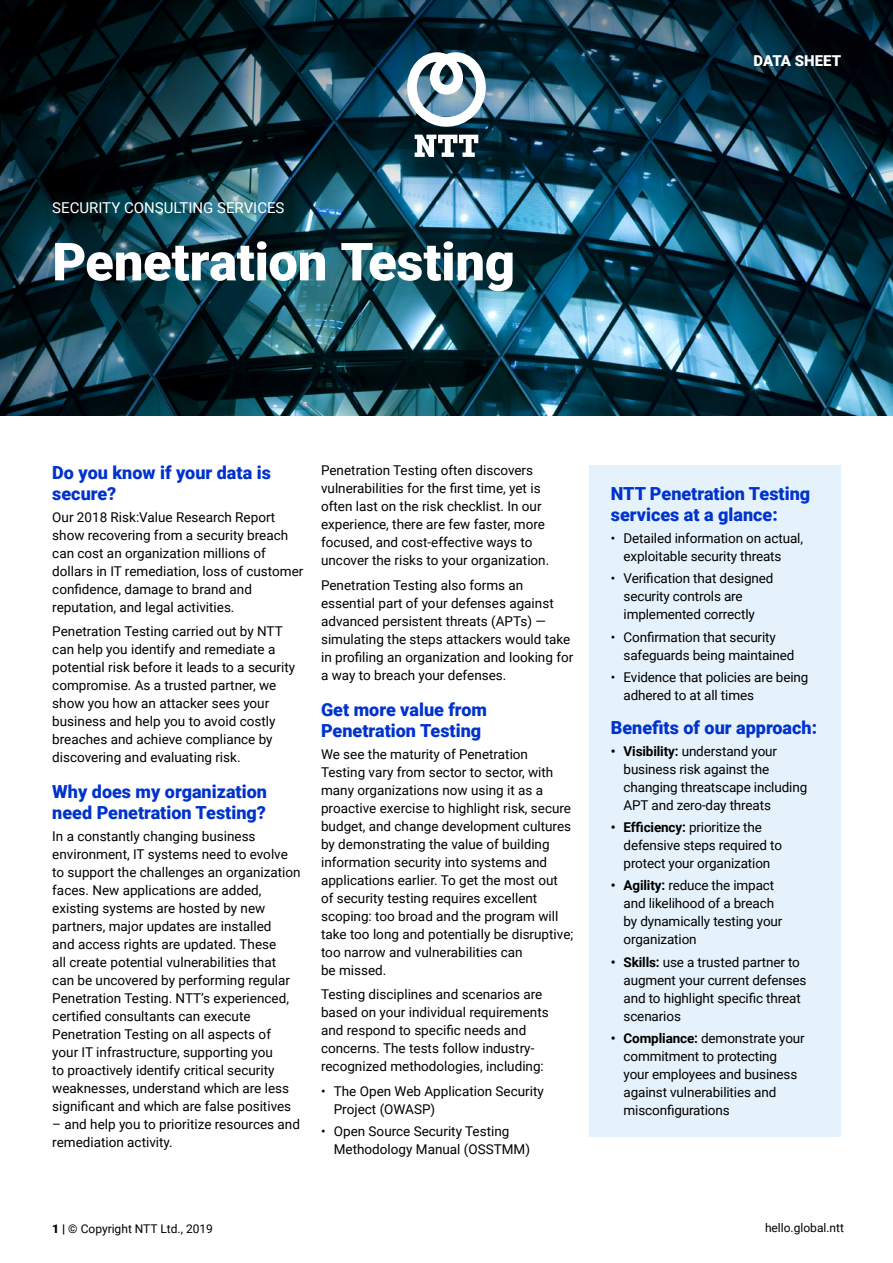
<style>
.page{position:relative;width:893px;height:1263px;background:#fff}
.page>*{position:absolute;margin:0;border:0;box-sizing:border-box;transform-origin:0 0}
.t1{font:900 52.5px "Roboto";letter-spacing:-.005em;color:#fff}
.t2{font:900 18px/21px "Roboto";color:#03c}
.t3{font:15px "Roboto";color:#fff}
.t4{font:900 15px "Roboto";color:#fff}
.t5{font:13.5px/18px "Roboto";color:#000}
.t6{font:12px "Roboto";color:#000}
.s1{font-weight:700}
.s2{font-weight:900}
</style>
<div class="page">
<svg style="left:581px;top:0;width:312px;height:416px;background:#164052"></svg>
<img style="left:0;top:0;width:581px;height:416px">
<svg style="left:415px;top:135px;width:63px;height:22px"></svg>
<svg style="left:407px;top:52px;width:79px;height:75px"></svg>
<div style="left:589px;top:465px;width:252px;height:671px;background:#e6f2fb"></div>
<p class="t3" style="left:52px;top:197px;width:234px">SECURITY CONSULTING SERVICES</p>
<h1 class="t1" style="left:52px;top:225px;width:464px">Penetration Testing</h1>
<p class="t4" style="left:753px;top:50px;width:89px">DATA SHEET</p>
<h2 class="t2" style="left:52px;top:461px;width:220px">Do you know if your data is secure?</h2>
<p class="t5" style="left:52px;top:508px;width:253px">Our 2018 Risk:Value Research Report show recovering from a security breach can cost an organization millions of dollars in IT remediation, loss of customer confidence, damage to brand and reputation, and legal activities.</p>
<p class="t5" style="left:52px;top:622px;width:244px">Penetration Testing carried out by NTT can help you identify and remediate a potential risk before it leads to a security compromise. As a trusted partner, we show you how an attacker sees your business and help you to avoid costly breaches and achieve compliance by discovering and evaluating risk.</p>
<h2 class="t2" style="left:52px;top:781px;width:216px">Why does my organization need Penetration Testing?</h2>
<p class="t5" style="left:52px;top:827px;width:250px">In a constantly changing business environment, IT systems need to evolve to support the challenges an organization faces. New applications are added, existing systems are hosted by new partners, major updates are installed<br>and access rights are updated. These<br>all create potential vulnerabilities that can be uncovered by performing regular Penetration Testing. NTT’s experienced, certified consultants can execute Penetration Testing on all aspects of<br>your IT infrastructure, supporting you<br>to proactively identify critical security weaknesses, understand which are less significant and which are false positives</p>
<p class="t5" style="left:52px;top:1115px;width:249px">– and help you to prioritize resources and remediation activity.</p>
<p class="t5" style="left:321px;top:461px;width:230px">Penetration Testing often discovers vulnerabilities for the first time, yet is often last on the risk checklist. In our experience, there are few faster, more focused, and cost-effective ways to uncover the risks to your organization.</p>
<p class="t5" style="left:321px;top:575px;width:254px">Penetration Testing also forms an essential part of your defenses against advanced persistent threats (APTs) — simulating the steps attackers would take in profiling an organization and looking for a way to breach your defenses.</p>
<h2 class="t2" style="left:321px;top:698px;width:168px">Get more value from<br>Penetration Testing</h2>
<p class="t5" style="left:321px;top:744px;width:254px">We see the maturity of Penetration Testing vary from sector to sector, with many organizations now using it as a proactive exercise to highlight risk, secure budget, and change development cultures by demonstrating the value of building information security into systems and applications earlier. To get the most out of security testing requires excellent scoping: too broad and the program will take too long and potentially be disruptive; too narrow and vulnerabilities can<br>be missed.</p>
<p class="t5" style="left:321px;top:985px;width:229px">Testing disciplines and scenarios are based on your individual requirements and respond to specific needs and concerns. The tests follow industry&shy;recognized methodologies, including:</p>
<p class="t5" style="left:334px;top:1081px;width:212px;text-indent:-13px">• The Open Web Application Security<br>Project (OWASP)</p>
<p class="t5" style="left:334px;top:1121px;width:198px;text-indent:-13px">• Open Source Security Testing<br>Methodology Manual (OSSTMM)</p>
<h2 class="t2" style="left:611px;top:482px;width:201px">NTT Penetration Testing services at a glance:</h2>
<p class="t5" style="left:624px;top:529px;width:181px;text-indent:-13px">• Detailed information on actual, exploitable security threats</p>
<p class="t5" style="left:624px;top:569px;width:151px;text-indent:-13px">• Verification that designed security controls are implemented correctly</p>
<p class="t5" style="left:624px;top:627px;width:172px;text-indent:-13px">• Confirmation that security safeguards being maintained</p>
<p class="t5" style="left:624px;top:668px;width:186px;text-indent:-13px">• Evidence that policies are being adhered to at all times</p>
<h2 class="t2" style="left:611px;top:716px;width:208px">Benefits of our approach:</h2>
<p class="t5" style="left:624px;top:742px;width:185px;text-indent:-13px"><span class="s1">• Visibility:</span> understand your business risk against the changing threatscape including<br>APT and zero-day threats</p>
<p class="t5" style="left:624px;top:818px;width:160px;text-indent:-13px"><span class="s1">• Efficiency:</span> prioritize the defensive steps required to protect your organization</p>
<p class="t5" style="left:624px;top:876px;width:160px;text-indent:-13px"><span class="s1">• Agility:</span> reduce the impact and likelihood of a breach by dynamically testing your organization</p>
<p class="t5" style="left:624px;top:952px;width:184px;text-indent:-13px"><span class="s1">• Skills:</span> use a trusted partner to augment your current defenses and to highlight specific threat scenarios</p>
<p class="t5" style="left:624px;top:1029px;width:183px;text-indent:-13px"><span class="s1">• Compliance:</span> demonstrate your commitment to protecting your employees and business against vulnerabilities and misconfigurations</p>
<p class="t6" style="left:52px;top:1220px;width:162px"><span class="s2">1 |</span> © Copyright NTT Ltd., 2019</p>
<p class="t6" style="left:765px;top:1220px;width:81px">hello.global.ntt</p>
</div>
